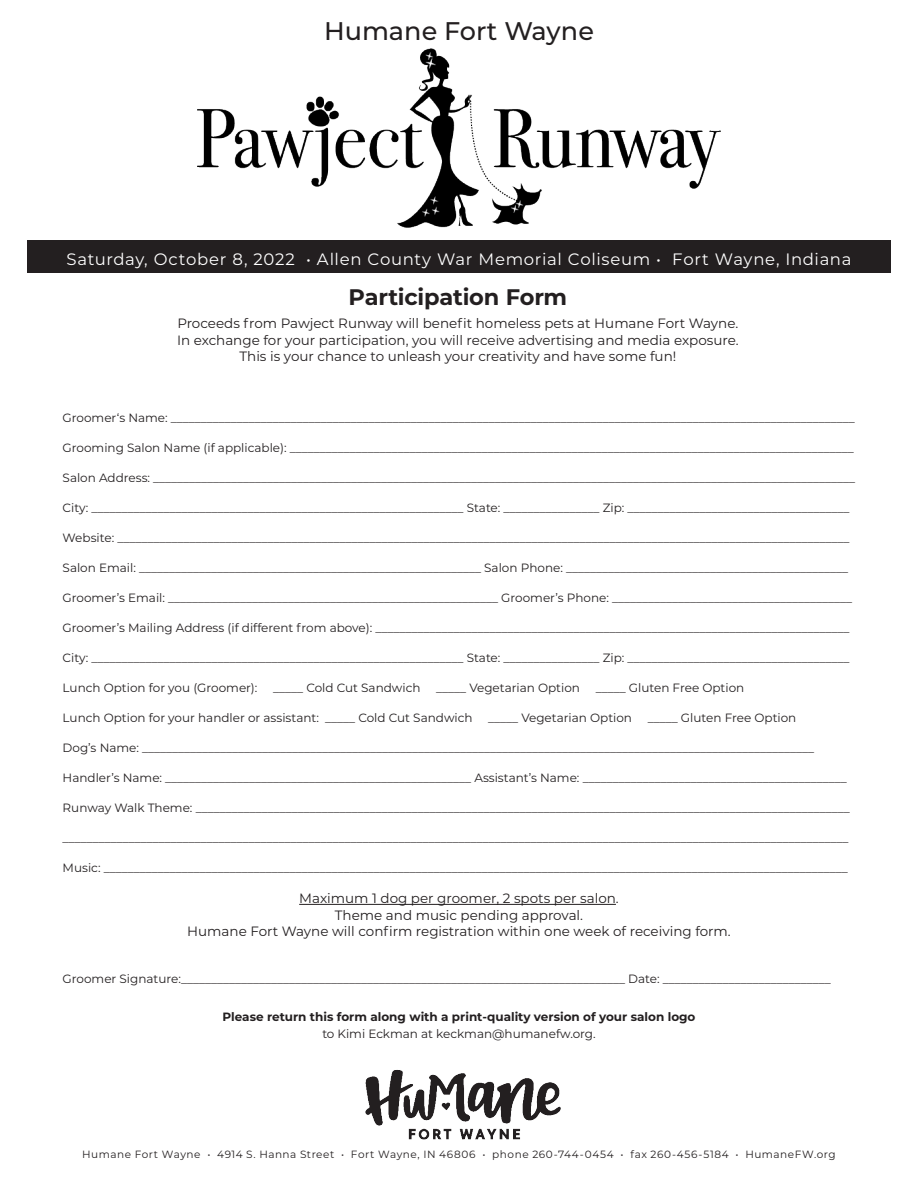
<style>
.page{position:relative;width:918px;height:1188px;background:#fff}
.page>*{position:absolute;margin:0;border:0;box-sizing:border-box;transform-origin:0 0}
.t1{font:500 25.5px "Montserrat";color:#231f20}
.t2{font:700 22.5px "Montserrat";letter-spacing:-.01em;color:#231f20}
.t3{font:16.5px "Montserrat";letter-spacing:.04em;color:#fff}
.t4{font:13.5px "Montserrat";color:#231f20}
.t5{font:12px "Montserrat";color:#231f20}
.t6{font:700 12px "Montserrat";color:#231f20}
.t7{font:10.5px "Montserrat";letter-spacing:.05em;color:#231f20}
</style>
<div class="page">
<div style="left:27px;top:240px;width:864px;height:33px;background:#231f20"></div>
<img style="left:198px;top:48px;width:522px;height:180px">
<hr style="left:299px;top:904px;width:317px;height:1px;background:#231f20">
<img style="left:365px;top:1069px;width:196px;height:71px">
<h1 class="t1" style="left:324px;top:13px;width:271px">Humane Fort Wayne</h1>
<h3 class="t3" style="left:66px;top:247px;width:787px">Saturday, October 8, 2022 • Allen County War Memorial Coliseum • Fort Wayne, Indiana</h3>
<p class="t2" style="left:349px;top:281px;width:220px">Participation Form</p>
<p class="t4" style="left:177px;top:314px;width:563px">Proceeds from Pawject Runway will benefit homeless pets at Humane Fort Wayne.</p>
<p class="t4" style="left:177px;top:331px;width:563px">In exchange for your participation, you will receive advertising and media exposure.</p>
<p class="t4" style="left:239px;top:347px;width:438px">This is your chance to unleash your creativity and have some fun!</p>
<p class="t5" style="left:63px;top:410px;width:794px">Groomer‘s Name: __________________________________________________________________________________________________________________</p>
<p class="t5" style="left:63px;top:440px;width:793px">Grooming Salon Name (if applicable): ______________________________________________________________________________________________</p>
<p class="t5" style="left:63px;top:470px;width:794px">Salon Address: _____________________________________________________________________________________________________________________</p>
<p class="t5" style="left:63px;top:500px;width:788px">City: ______________________________________________________________ State: ________________ Zip: _____________________________________</p>
<p class="t5" style="left:63px;top:530px;width:788px">Website: __________________________________________________________________________________________________________________________</p>
<p class="t5" style="left:63px;top:560px;width:787px">Salon Email: _________________________________________________________ Salon Phone: _______________________________________________</p>
<p class="t5" style="left:63px;top:590px;width:791px">Groomer’s Email: _______________________________________________________ Groomer’s Phone: ________________________________________</p>
<p class="t5" style="left:63px;top:620px;width:788px">Groomer’s Mailing Address (if different from above): _______________________________________________________________________________</p>
<p class="t5" style="left:63px;top:650px;width:788px">City: ______________________________________________________________ State: ________________ Zip: _____________________________________</p>
<p class="t5" style="left:63px;top:680px;width:196px">Lunch Option for you (Groomer):</p>
<p class="t5" style="left:273px;top:680px;width:149px">_____ Cold Cut Sandwich</p>
<p class="t5" style="left:436px;top:680px;width:145px">_____ Vegetarian Option</p>
<p class="t5" style="left:596px;top:680px;width:150px">_____ Gluten Free Option</p>
<p class="t5" style="left:63px;top:710px;width:411px">Lunch Option for your handler or assistant: _____ Cold Cut Sandwich</p>
<p class="t5" style="left:488px;top:710px;width:145px">_____ Vegetarian Option</p>
<p class="t5" style="left:648px;top:710px;width:150px">_____ Gluten Free Option</p>
<p class="t5" style="left:63px;top:740px;width:753px">Dog’s Name: ________________________________________________________________________________________________________________</p>
<p class="t5" style="left:63px;top:770px;width:786px">Handler’s Name: ___________________________________________________ Assistant’s Name: ____________________________________________</p>
<p class="t5" style="left:63px;top:800px;width:789px">Runway Walk Theme: _____________________________________________________________________________________________________________</p>
<p class="t5" style="left:63px;top:830px;width:788px">___________________________________________________________________________________________________________________________________</p>
<p class="t5" style="left:63px;top:860px;width:787px">Music: ____________________________________________________________________________________________________________________________</p>
<p class="t4" style="left:299px;top:889px;width:321px">Maximum 1 dog per groomer, 2 spots per salon.</p>
<p class="t4" style="left:335px;top:905px;width:250px">Theme and music pending approval.</p>
<p class="t4" style="left:187px;top:922px;width:545px">Humane Fort Wayne will confirm registration within one week of receiving form.</p>
<p class="t5" style="left:63px;top:970px;width:770px">Groomer Signature:__________________________________________________________________________ Date: ____________________________</p>
<p class="t6" style="left:223px;top:1008px;width:474px">Please return this form along with a print-quality version of your salon logo</p>
<p class="t5" style="left:322px;top:1025px;width:275px">to Kimi Eckman at keckman@humanefw.org.</p>
<p class="t7" style="left:82px;top:1147px;width:755px">Humane Fort Wayne • 4914 S. Hanna Street • Fort Wayne, IN 46806 • phone 260-744-0454 • fax 260-456-5184 • HumaneFW.org</p>
</div>
